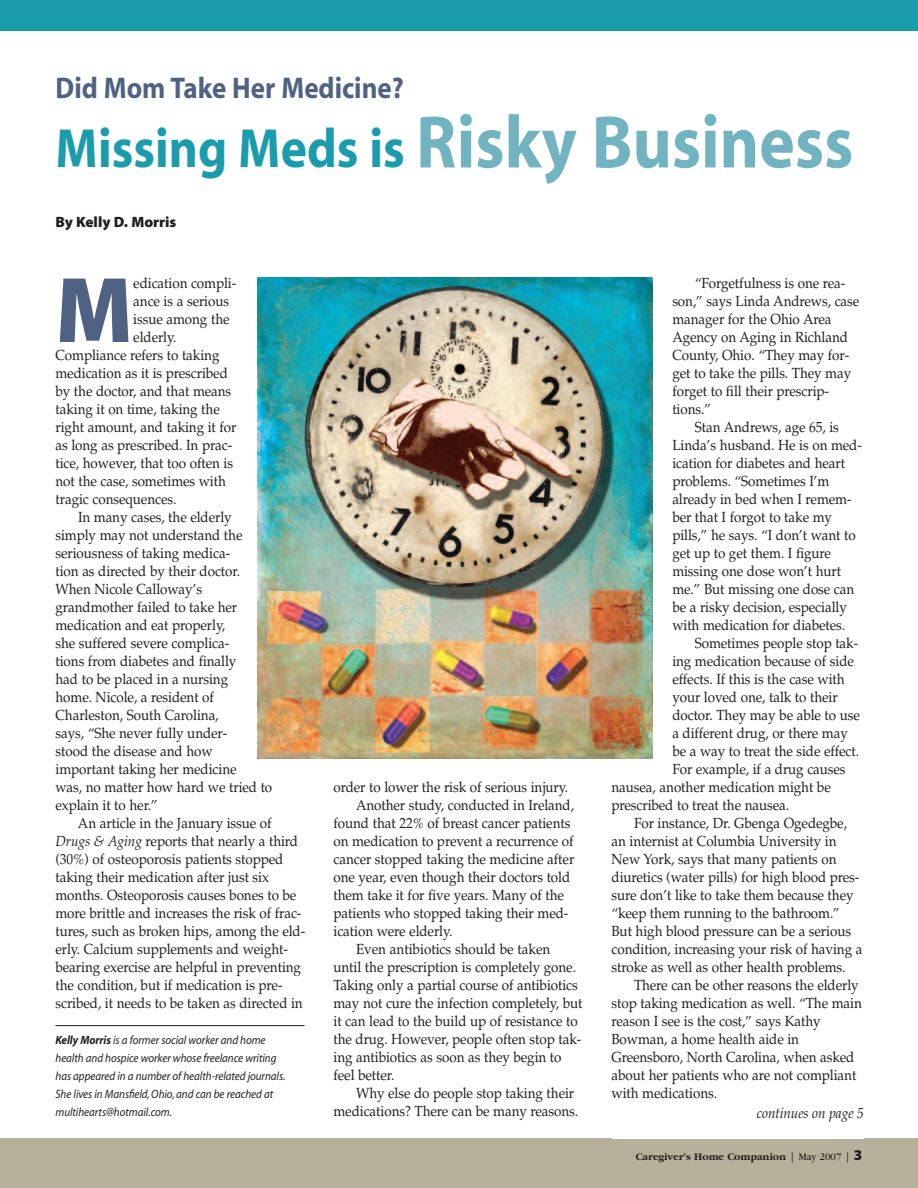
<style>
.page{position:relative;width:918px;height:1188px;background:#fff}
.page>*{position:absolute;margin:0;border:0;box-sizing:border-box;transform-origin:0 0}
.t1{font:900 94.05px "Myriad Pro";color:#506283;scale:.95 1}
.t2{font:700 55.5px "Myriad";color:#1a9cac;scale:.9 1}
.t3{font:700 30px "Myriad";color:#506283;scale:.9 1}
.t4{font:900 15px "Myriad Pro";color:#231f20}
.t5{font:14.7px/18px "Palatino";letter-spacing:-.005em;color:#231f20;scale:.92 1}
.t6{font:italic 14.7px "Palatino";letter-spacing:-.005em;color:#231f20;scale:.92 1}
.t7{font:italic 12px/18px "Myriad";letter-spacing:-.005em;color:#231f20;scale:.92 1}
.t8{font:700 10.5px "Garamond";color:#231f20}
.s1{font-size:75px;color:#72b3c1}
.s2{font-style:italic}
.s3{font-weight:700}
.s4{font-family:"Myriad";font-weight:400}
.s5{font-weight:400}
.s6{font-family:"Myriad Pro";font-weight:900;font-size:15px}
</style>
<div class="page">
<div style="left:0;top:0;width:918px;height:32px;background:#1a9cac"></div>
<div style="left:0;top:1138px;width:918px;height:50px;background:#b7b19b"></div>
<hr style="left:56px;top:1025px;width:248px;height:1px;background:#231f20">
<img style="left:258px;top:277px;width:394px;height:482px">
<h3 class="t3" style="left:56px;top:77px;width:389px">Did Mom Take Her Medicine?</h3>
<h2 class="t2" style="left:56px;top:128px;width:888px">Missing Meds is <span class="s1">Risky Business</span></h2>
<p class="t4" style="left:56px;top:216px;width:122px">By Kelly D. Morris</p>
<h1 class="t1" style="left:56px;top:275px;width:83px">M</h1>
<p class="t5" style="left:133px;top:274px;width:113px">edication compli-</p>
<p class="t5" style="left:133px;top:292px;width:106px">ance is a serious</p>
<p class="t5" style="left:133px;top:310px;width:106px">issue among the</p>
<p class="t5" style="left:133px;top:328px;width:48px">elderly.</p>
<p class="t5" style="left:56px;top:346px;width:180px">Compliance refers to taking</p>
<p class="t5" style="left:56px;top:364px;width:189px">medication as it is prescribed</p>
<p class="t5" style="left:56px;top:382px;width:193px">by the doctor, and that means</p>
<p class="t5" style="left:56px;top:400px;width:180px">taking it on time, taking the</p>
<p class="t5" style="left:56px;top:418px;width:198px">right amount, and taking it for</p>
<p class="t5" style="left:56px;top:436px;width:194px">as long as prescribed. In prac-</p>
<p class="t5" style="left:56px;top:454px;width:194px">tice, however, that too often is</p>
<p class="t5" style="left:56px;top:472px;width:187px">not the case, sometimes with</p>
<p class="t5" style="left:56px;top:490px;width:133px">tragic consequences.</p>
<p class="t5" style="left:78px;top:508px;width:169px">In many cases, the elderly</p>
<p class="t5" style="left:56px;top:526px;width:205px">simply may not understand the</p>
<p class="t5" style="left:56px;top:544px;width:191px">seriousness of taking medica-</p>
<p class="t5" style="left:56px;top:562px;width:202px">tion as directed by their doctor.</p>
<p class="t5" style="left:55px;top:580px;width:161px">When Nicole Calloway’s</p>
<p class="t5" style="left:55px;top:598px;width:199px">grandmother failed to take her</p>
<p class="t5" style="left:55px;top:616px;width:186px">medication and eat properly,</p>
<p class="t5" style="left:55px;top:634px;width:190px">she suffered severe complica-</p>
<p class="t5" style="left:55px;top:652px;width:198px">tions from diabetes and finally</p>
<p class="t5" style="left:55px;top:670px;width:189px">had to be placed in a nursing</p>
<p class="t5" style="left:55px;top:688px;width:174px">home. Nicole, a resident of</p>
<p class="t5" style="left:55px;top:706px;width:179px">Charleston, South Carolina,</p>
<p class="t5" style="left:55px;top:724px;width:188px">says, “She never fully under-</p>
<p class="t5" style="left:55px;top:742px;width:172px">stood the disease and how</p>
<p class="t5" style="left:55px;top:760px;width:198px">important taking her medicine</p>
<p class="t5" style="left:55px;top:778px;width:237px">was, no matter how hard we tried to</p>
<p class="t5" style="left:55px;top:796px;width:113px">explain it to her.”</p>
<p class="t5" style="left:78px;top:814px;width:212px">An article in the January issue of</p>
<p class="t5" style="left:55px;top:832px;width:265px"><span class="s2">Drugs &amp; Aging</span> reports that nearly a third</p>
<p class="t5" style="left:55px;top:850px;width:249px">(30%) of osteoporosis patients stopped</p>
<p class="t5" style="left:55px;top:868px;width:234px">taking their medication after just six</p>
<p class="t5" style="left:56px;top:886px;width:263px">months. Osteoporosis causes bones to be</p>
<p class="t5" style="left:56px;top:904px;width:269px">more brittle and increases the risk of frac-</p>
<p class="t5" style="left:56px;top:922px;width:273px">tures, such as broken hips, among the eld-</p>
<p class="t5" style="left:56px;top:940px;width:254px">erly. Calcium supplements and weight-</p>
<p class="t5" style="left:55px;top:958px;width:268px">bearing exercise are helpful in preventing</p>
<p class="t5" style="left:55px;top:976px;width:248px">the condition, but if medication is pre-</p>
<p class="t5" style="left:56px;top:994px;width:270px">scribed, it needs to be taken as directed in</p>
<p class="t7" style="left:55px;top:1032px;width:251px"><span class="s3">Kelly Morris</span> is a former social worker and home health and hospice worker whose freelance writing has appeared in a number of health-related journals.<br>She lives in Mansfield,Ohio, and can be reached at multihearts@hotmail.com.</p>
<p class="t5" style="left:334px;top:778px;width:256px">order to lower the risk of serious injury.</p>
<p class="t5" style="left:356px;top:796px;width:239px">Another study, conducted in Ireland,</p>
<p class="t5" style="left:334px;top:814px;width:259px">found that 22% of breast cancer patients</p>
<p class="t5" style="left:334px;top:832px;width:263px">on medication to prevent a recurrence of</p>
<p class="t5" style="left:334px;top:850px;width:263px">cancer stopped taking the medicine after</p>
<p class="t5" style="left:334px;top:868px;width:259px">one year, even though their doctors told</p>
<p class="t5" style="left:334px;top:886px;width:252px">them take it for five years. Many of the</p>
<p class="t5" style="left:334px;top:904px;width:257px">patients who stopped taking their med-</p>
<p class="t5" style="left:334px;top:922px;width:131px">ication were elderly.</p>
<p class="t5" style="left:356px;top:940px;width:213px">Even antibiotics should be taken</p>
<p class="t5" style="left:334px;top:958px;width:265px">until the prescription is completely gone.</p>
<p class="t5" style="left:334px;top:976px;width:267px">Taking only a partial course of antibiotics</p>
<p class="t5" style="left:334px;top:994px;width:272px">may not cure the infection completely, but</p>
<p class="t5" style="left:334px;top:1012px;width:267px">it can lead to the build up of resistance to</p>
<p class="t5" style="left:334px;top:1030px;width:271px">the drug. However, people often stop tak-</p>
<p class="t5" style="left:334px;top:1048px;width:249px">ing antibiotics as soon as they begin to</p>
<p class="t5" style="left:334px;top:1066px;width:68px">feel better.</p>
<p class="t5" style="left:356px;top:1084px;width:239px">Why else do people stop taking their</p>
<p class="t5" style="left:334px;top:1102px;width:268px">medications? There can be many reasons.</p>
<p class="t5" style="left:672px;top:274px;width:205px;text-indent:23px">“Forgetfulness is one rea&shy;son,” says Linda Andrews, case manager for the Ohio Area<br>Agency on Aging in Richland<br>County, Ohio. “They may for&shy;get to take the pills. They may forget to fill their prescrip&shy;tions.”</p>
<p class="t5" style="left:672px;top:418px;width:208px;text-indent:23px">Stan Andrews, age 65, is<br>Linda’s husband. He is on med&shy;ication for diabetes and heart problems. “Sometimes I’m already in bed when I remem&shy;ber that I forgot to take my pills,” he says. “I don’t want to get up to get them. I figure missing one dose won’t hurt me.” But missing one dose can be a risky decision, especially with medication for diabetes.</p>
<p class="t5" style="left:695px;top:634px;width:179px">Sometimes people stop tak-</p>
<p class="t5" style="left:672px;top:652px;width:199px">ing medication because of side</p>
<p class="t5" style="left:672px;top:670px;width:189px">effects. If this is the case with</p>
<p class="t5" style="left:672px;top:688px;width:181px">your loved one, talk to their</p>
<p class="t5" style="left:672px;top:706px;width:205px">doctor. They may be able to use</p>
<p class="t5" style="left:672px;top:724px;width:192px">a different drug, or there may</p>
<p class="t5" style="left:672px;top:742px;width:204px">be a way to treat the side effect.</p>
<p class="t5" style="left:672px;top:760px;width:190px">For example, if a drug causes</p>
<p class="t5" style="left:612px;top:778px;width:240px">nausea, another medication might be</p>
<p class="t5" style="left:612px;top:796px;width:195px">prescribed to treat the nausea.</p>
<p class="t5" style="left:634px;top:814px;width:233px">For instance, Dr. Gbenga Ogedegbe,</p>
<p class="t5" style="left:612px;top:832px;width:246px">an internist at Columbia University in</p>
<p class="t5" style="left:612px;top:850px;width:246px">New York, says that many patients on</p>
<p class="t5" style="left:612px;top:868px;width:271px">diuretics (water pills) for high blood pres-</p>
<p class="t5" style="left:612px;top:886px;width:265px">sure don’t like to take them because they</p>
<p class="t5" style="left:612px;top:904px;width:250px">“keep them running to the bathroom.”</p>
<p class="t5" style="left:612px;top:922px;width:262px">But high blood pressure can be a serious</p>
<p class="t5" style="left:612px;top:940px;width:274px">condition, increasing your risk of having a</p>
<p class="t5" style="left:612px;top:958px;width:256px">stroke as well as other health problems.</p>
<p class="t5" style="left:634px;top:976px;width:246px">There can be other reasons the elderly</p>
<p class="t5" style="left:612px;top:994px;width:274px">stop taking medication as well. “The main</p>
<p class="t5" style="left:612px;top:1012px;width:229px">reason I see is the cost,” says Kathy</p>
<p class="t5" style="left:612px;top:1030px;width:205px">Bowman, a home health aide in</p>
<p class="t5" style="left:612px;top:1048px;width:266px">Greensboro, North Carolina, when asked</p>
<p class="t5" style="left:612px;top:1066px;width:268px">about her patients who are not compliant</p>
<p class="t5" style="left:612px;top:1084px;width:116px">with medications.</p>
<p class="t6" style="left:757px;top:1104px;width:118px">continues on page 5</p>
<p class="t8" style="left:636px;top:1150px;width:228px">Caregiver’s Home Companion <span class="s4">|</span> <span class="s5">May 2007</span> <span class="s4">|</span> <span class="s6">3</span></p>
</div>
